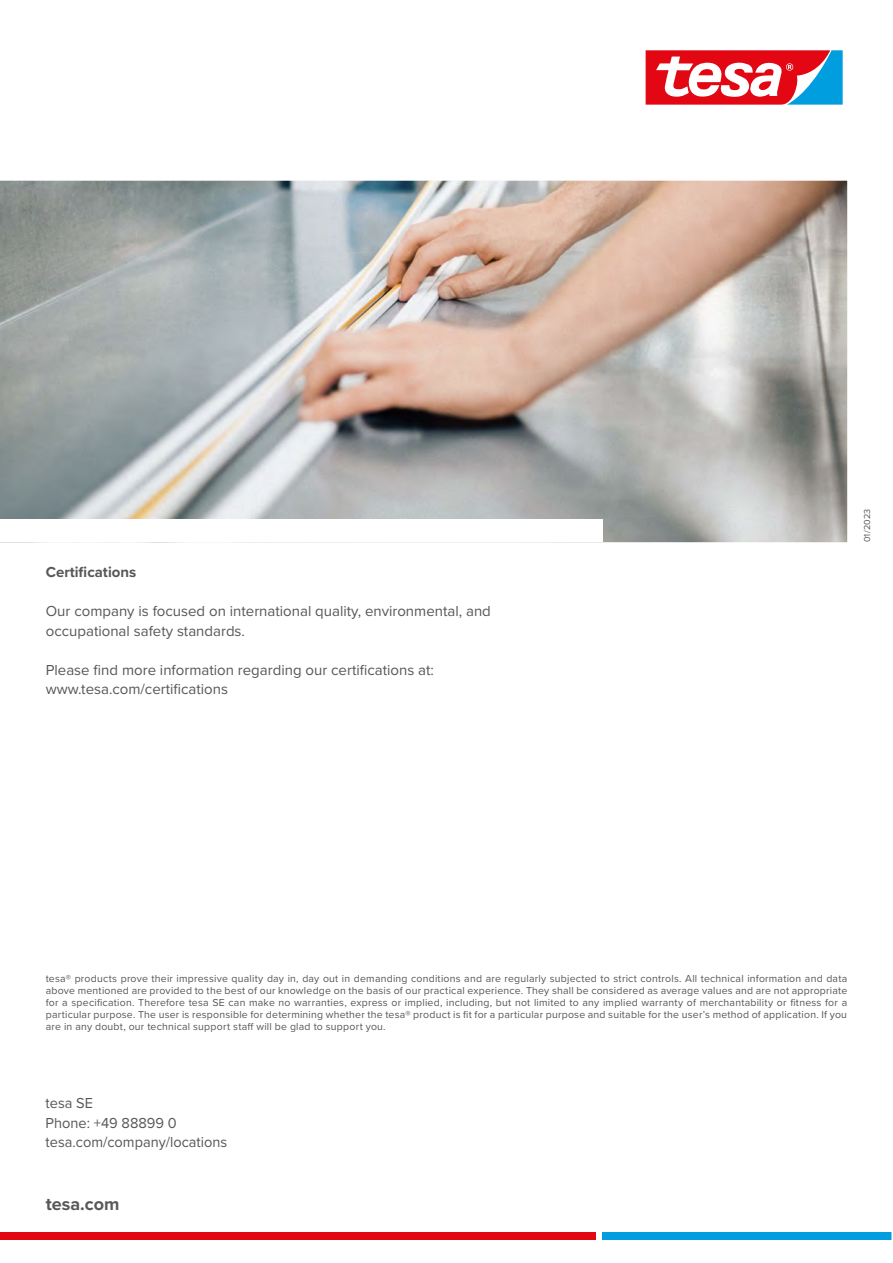
<style>
.page{position:relative;width:893px;height:1263px;background:#fff}
.page>*{position:absolute;margin:0;border:0;box-sizing:border-box;transform-origin:0 0}
.t1{font:700 18px "Proxima Nova";color:#575756}
.t2{font:15px/19.5px "Proxima Nova";color:#575756}
.t3{font:700 15px "Proxima Nova";color:#575756}
.t4{font:10.5px/12px "Proxima Nova";letter-spacing:.02em;color:#575756;text-align:justify}
.t5{font:9px "Proxima Nova";letter-spacing:.015em;color:#575756}
</style>
<div class="page">
<img style="left:0;top:181px;width:847px;height:361px">
<div style="left:0;top:519px;width:603px;height:23px;background:#fff"></div>
<div style="left:0;top:1232px;width:595px;height:8px;background:#e30613"></div>
<div style="left:603px;top:1232px;width:290px;height:8px;background:#009ddf"></div>
<svg style="left:891px;top:1232px;width:2px;height:8px"></svg>
<svg style="left:645px;top:50px;width:198px;height:55px"></svg>
<h2 class="t3" style="left:46px;top:561px;width:92px">Certifications</h2>
<h2 class="t2" style="left:46px;top:601px;width:447px">Our company is focused on international quality, environmental, and occupational safety standards.</h2>
<h2 class="t2" style="left:46px;top:659px;width:390px">Please find more information regarding our certifications at: www.tesa.com/certifications</h2>
<p class="t5" style="left:860px;top:542px;width:35px;rotate:-90deg">01/2023</p>
<p class="t4" style="left:46px;top:972px;width:803px">tesa® products prove their impressive quality day in, day out in demanding conditions and are regularly subjected to strict controls. All technical information and data above mentioned are provided to the best of our knowledge on the basis of our practical experience. They shall be considered as average values and are not appropriate for a specification. Therefore tesa SE can make no warranties, express or implied, including, but not limited to any implied warranty of merchantability or fitness for a particular purpose. The user is responsible for determining whether the tesa® product is fit for a particular purpose and suitable for the user’s method of application. If you are in any doubt, our technical support staff will be glad to support you.</p>
<h2 class="t2" style="left:46px;top:1093px;width:183px">tesa SE<br>Phone: +49 88899 0 tesa.com/company/locations</h2>
<h1 class="t1" style="left:46px;top:1190px;width:75px">tesa.com</h1>
</div>
